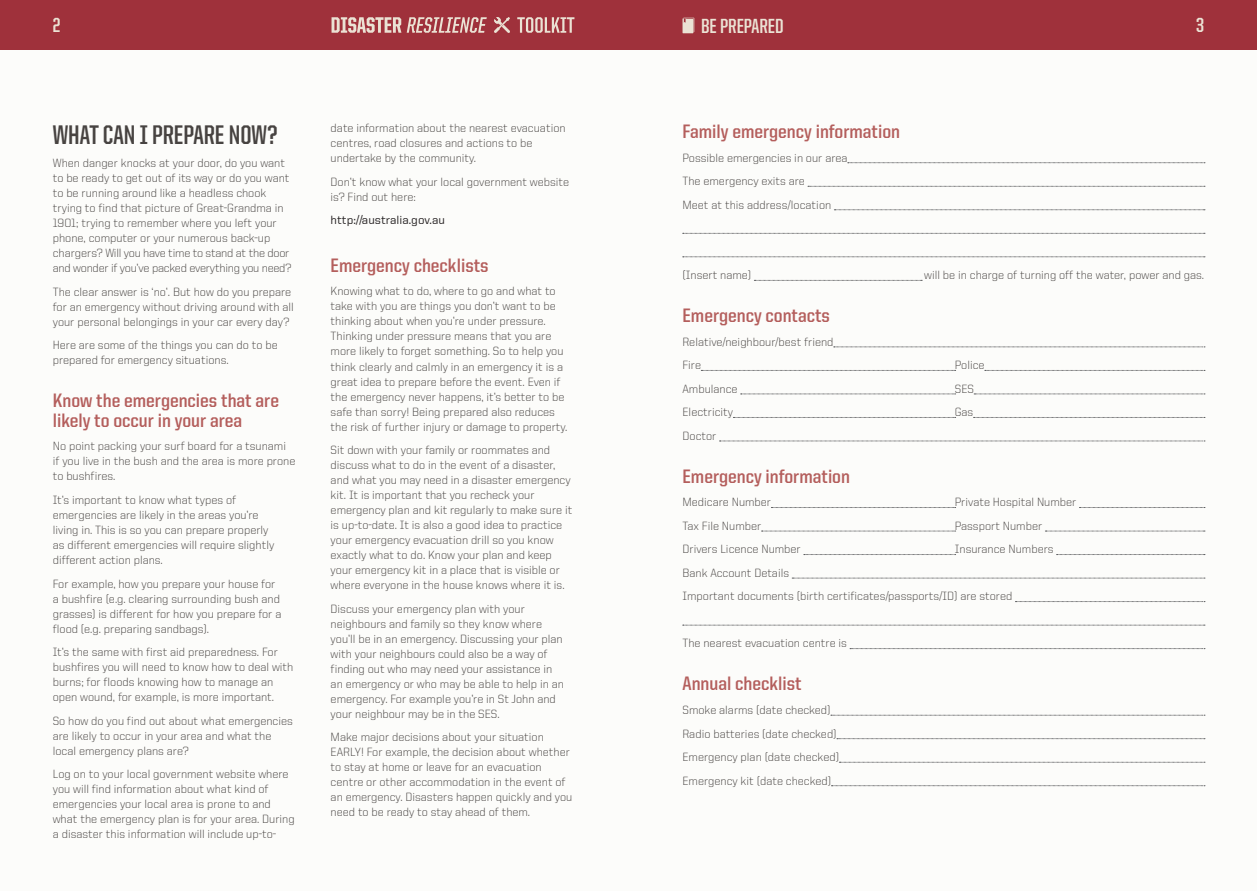
<style>
.page{position:relative;width:1257px;height:891px;background:#fff}
.page>*{position:absolute;margin:0;border:0;box-sizing:border-box;transform-origin:0 0}
.Heading_1{font:700 27px "United Sans Cond";color:#474341}
.Heading_1-2{font:700 20.55px "United Sans Cond";color:#ebe2d4}
.Heading_2{font:700 19.5px/19.5px "United Sans Semi Cond";color:#b45e5c}
.t1{font:300 12px/15px "United Sans Reg";color:#474341}
.t2{font:500 12px "United Sans Reg";color:#231f20}
</style>
<div class="page">
<div style="left:0;top:0;width:1256px;height:890px;background:#fcfcfa"></div>
<div style="left:0;top:0;width:1256px;height:50px;background:#9f313b"></div>
<svg style="left:331px;top:17px;width:155px;height:16px"></svg>
<svg style="left:517px;top:17px;width:57px;height:16px"></svg>
<svg style="left:494px;top:17px;width:16px;height:16px"></svg>
<svg style="left:682px;top:18px;width:12px;height:15px"></svg>
<svg style="left:847px;top:162px;width:357px;height:1px"></svg>
<svg style="left:807px;top:186px;width:397px;height:1px"></svg>
<svg style="left:834px;top:209px;width:370px;height:1px"></svg>
<svg style="left:682px;top:233px;width:522px;height:1px"></svg>
<svg style="left:682px;top:256px;width:522px;height:1px"></svg>
<svg style="left:754px;top:280px;width:168px;height:1px"></svg>
<svg style="left:833px;top:346px;width:371px;height:1px"></svg>
<svg style="left:701px;top:370px;width:254px;height:1px"></svg>
<svg style="left:984px;top:370px;width:220px;height:1px"></svg>
<svg style="left:740px;top:393px;width:215px;height:1px"></svg>
<svg style="left:973px;top:393px;width:231px;height:1px"></svg>
<svg style="left:733px;top:417px;width:222px;height:1px"></svg>
<svg style="left:973px;top:417px;width:231px;height:1px"></svg>
<svg style="left:719px;top:440px;width:485px;height:1px"></svg>
<svg style="left:771px;top:507px;width:184px;height:1px"></svg>
<svg style="left:1079px;top:507px;width:125px;height:1px"></svg>
<svg style="left:761px;top:530px;width:194px;height:1px"></svg>
<svg style="left:1045px;top:530px;width:159px;height:1px"></svg>
<svg style="left:803px;top:554px;width:152px;height:1px"></svg>
<svg style="left:1056px;top:554px;width:148px;height:1px"></svg>
<svg style="left:792px;top:577px;width:412px;height:1px"></svg>
<svg style="left:1015px;top:601px;width:189px;height:1px"></svg>
<svg style="left:682px;top:624px;width:522px;height:1px"></svg>
<svg style="left:849px;top:648px;width:355px;height:1px"></svg>
<svg style="left:830px;top:714px;width:373px;height:1px"></svg>
<svg style="left:836px;top:738px;width:368px;height:1px"></svg>
<svg style="left:839px;top:761px;width:365px;height:1px"></svg>
<svg style="left:831px;top:785px;width:373px;height:1px"></svg>
<h2 class="Heading_1-2" style="left:53px;top:15px;width:9px">2</h2>
<p class="Heading_1-2" style="left:701px;top:15px;width:84px">BE PREPARED</p>
<p class="Heading_1-2" style="left:1195px;top:15px;width:10px">3</p>
<p class="Heading_1" style="left:53px;top:121px;width:226px">WHAT CAN I PREPARE NOW?</p>
<p class="t1" style="left:53px;top:155px;width:240px">When danger knocks at your door, do you want to be ready to get out of its way or do you want to be running around like a headless chook trying to find that picture of Great-Grandma in 1901; trying to remember where you left your phone, computer or your numerous back-up chargers? Will you have time to stand at the door and wonder if you’ve packed everything you need?</p>
<p class="t1" style="left:53px;top:284px;width:242px">The clear answer is ‘no’. But how do you prepare for an emergency without driving around with all your personal belongings in your car every day?</p>
<p class="t1" style="left:53px;top:337px;width:226px">Here are some of the things you can do to be prepared for emergency situations.</p>
<p class="Heading_2" style="left:53px;top:391px;width:228px">Know the emergencies that are likely to occur in your area</p>
<p class="t1" style="left:53px;top:439px;width:244px">No point packing your surf board for a tsunami if you live in the bush and the area is more prone to bushfires.</p>
<p class="t1" style="left:53px;top:492px;width:223px">It’s important to know what types of emergencies are likely in the areas you’re living in. This is so you can prepare properly as different emergencies will require slightly different action plans.</p>
<p class="t1" style="left:53px;top:576px;width:230px">For example, how you prepare your house for a bushfire (e.g. clearing surrounding bush and grasses) is different for how you prepare for a flood (e.g. preparing sandbags).</p>
<p class="t1" style="left:53px;top:644px;width:242px">It’s the same with first aid preparedness. For bushfires you will need to know how to deal with burns; for floods knowing how to manage an open wound, for example, is more important.</p>
<p class="t1" style="left:53px;top:713px;width:241px">So how do you find out about what emergencies are likely to occur in your area and what the local emergency plans are?</p>
<p class="t1" style="left:53px;top:766px;width:243px">Log on to your local government website where you will find information about what kind of emergencies your local area is prone to and what the emergency plan is for your area. During a disaster this information will include up-to-</p>
<p class="t1" style="left:330px;top:121px;width:236px">date information about the nearest evacuation centres, road closures and actions to be undertake by the community.</p>
<p class="t1" style="left:330px;top:174px;width:240px">Don’t know what your local government website is? Find out here:</p>
<p class="t2" style="left:330px;top:214px;width:116px">http://australia.gov.au</p>
<p class="Heading_2" style="left:330px;top:255px;width:159px">Emergency checklists</p>
<p class="t1" style="left:330px;top:284px;width:238px">Knowing what to do, where to go and what to take with you are things you don’t want to be thinking about when you’re under pressure.<br>Thinking under pressure means that you are more likely to forget something. So to help you think clearly and calmly in an emergency it is a great idea to prepare before the event. Even if the emergency never happens, it’s better to be safe than sorry! Being prepared also reduces the risk of further injury or damage to property.</p>
<p class="t1" style="left:330px;top:442px;width:243px">Sit down with your family or roommates and discuss what to do in the event of a disaster, and what you may need in a disaster emergency kit. It is important that you recheck your emergency plan and kit regularly to make sure it is up-to-date. It is also a good idea to practice your emergency evacuation drill so you know exactly what to do. Know your plan and keep your emergency kit in a place that is visible or where everyone in the house knows where it is.</p>
<p class="t1" style="left:330px;top:601px;width:235px">Discuss your emergency plan with your neighbours and family so they know where you’ll be in an emergency. Discussing your plan with your neighbours could also be a way of finding out who may need your assistance in an emergency or who may be able to help in an emergency. For example you’re in St John and your neighbour may be in the SES.</p>
<p class="t1" style="left:330px;top:729px;width:243px">Make major decisions about your situation EARLY! For example, the decision about whether to stay at home or leave for an evacuation centre or other accommodation in the event of an emergency. Disasters happen quickly and you need to be ready to stay ahead of them.</p>
<p class="Heading_2" style="left:682px;top:121px;width:219px">Family emergency information</p>
<p class="t1" style="left:682px;top:150px;width:166px">Possible emergencies in our area</p>
<p class="t1" style="left:682px;top:173px;width:124px">The emergency exits are</p>
<p class="t1" style="left:682px;top:197px;width:150px">Meet at this address/location</p>
<p class="t1" style="left:682px;top:267px;width:70px">(Insert name)</p>
<p class="t1" style="left:924px;top:267px;width:281px">will be in charge of turning off the water, power and gas.</p>
<p class="Heading_2" style="left:682px;top:305px;width:149px">Emergency contacts</p>
<p class="t1" style="left:682px;top:334px;width:152px">Relative/neighbour/best friend</p>
<p class="t1" style="left:682px;top:357px;width:20px">Fire</p>
<p class="t1" style="left:954px;top:357px;width:31px">Police</p>
<p class="t1" style="left:682px;top:381px;width:57px">Ambulance</p>
<p class="t1" style="left:954px;top:381px;width:21px">SES</p>
<p class="t1" style="left:682px;top:404px;width:52px">Electricity</p>
<p class="t1" style="left:954px;top:404px;width:20px">Gas</p>
<p class="t1" style="left:682px;top:428px;width:35px">Doctor</p>
<p class="Heading_2" style="left:682px;top:466px;width:169px">Emergency information</p>
<p class="t1" style="left:682px;top:494px;width:90px">Medicare Number</p>
<p class="t1" style="left:954px;top:494px;width:123px">Private Hospital Number</p>
<p class="t1" style="left:682px;top:518px;width:80px">Tax File Number</p>
<p class="t1" style="left:954px;top:518px;width:89px">Passport Number</p>
<p class="t1" style="left:682px;top:541px;width:120px">Drivers Licence Number</p>
<p class="t1" style="left:954px;top:541px;width:100px">Insurance Numbers</p>
<p class="t1" style="left:682px;top:565px;width:108px">Bank Account Details</p>
<p class="t1" style="left:682px;top:588px;width:331px">Important documents (birth certificates/passports/ID) are stored</p>
<p class="t1" style="left:682px;top:635px;width:166px">The nearest evacuation centre is</p>
<p class="Heading_2" style="left:682px;top:673px;width:121px">Annual checklist</p>
<p class="t1" style="left:682px;top:702px;width:150px">Smoke alarms (date checked)</p>
<p class="t1" style="left:682px;top:725px;width:156px">Radio batteries (date checked)</p>
<p class="t1" style="left:682px;top:749px;width:158px">Emergency plan (date checked)</p>
<p class="t1" style="left:682px;top:772px;width:150px">Emergency kit (date checked)</p>
</div>
